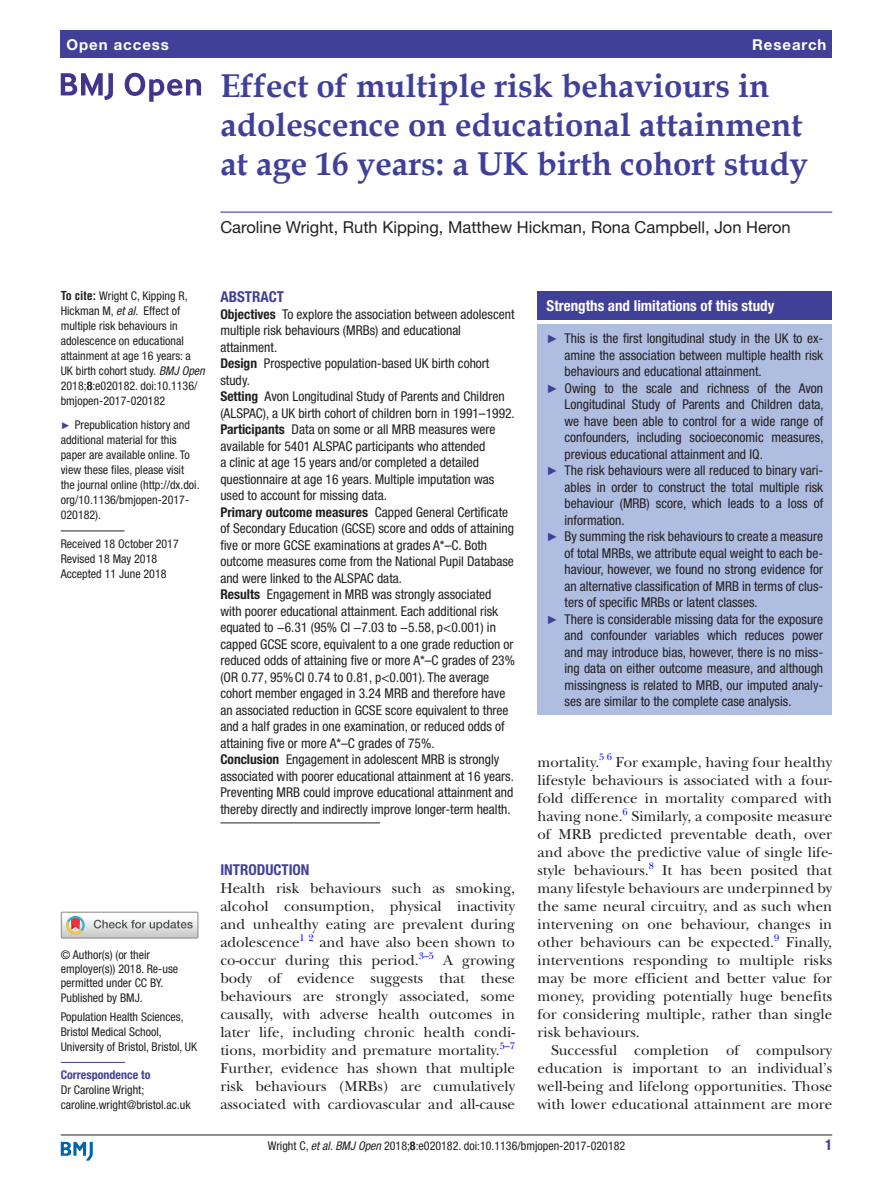
<style>
.page{position:relative;width:893px;height:1191px;background:#fff}
.page>*{position:absolute;margin:0;border:0;box-sizing:border-box;transform-origin:0 0}
.t1{font:700 33px/39px "Book Antiqua";color:#414099}
.t2{font:16.5px "Helvetica Neue LT Std";color:#231f20}
.t3{font:15px/18px "New Baskerville";color:#231f20;text-align:justify}
.t4{font:700 condensed 15px "Helvetica Neue LT Std";color:#fff}
.t5{font:700 condensed 15px "Helvetica Neue LT Std";color:#414099}
.t6{font:700 15px "Helvetica Neue LT Std";letter-spacing:.065em;color:#fff}
.t7{font:condensed 13.5px/16.5px "Helvetica Neue LT Std";color:#231f20}
.t8{font:condensed 12px/15px "Helvetica Neue LT Std";color:#231f20}
.t9{font:700 condensed 12px "Helvetica Neue LT Std";color:#414099}
.t10{font:9.9px "New Baskerville";color:#00f}
.s1{font-family:"Helvetica LT Std";font-weight:700}
.s2{font-style:italic}
.s3{font-weight:700}
.s4{font-family:"Arial";font-stretch:normal;font-size:9.75px;color:#414099}
.s5{font-family:"Arial";font-stretch:normal;font-size:12px;color:#414099}
</style>
<div class="page">
<hr style="left:61px;top:1134px;width:771px;height:1px;background:#231f20">
<svg style="left:61px;top:1141px;width:32px;height:19px"></svg>
<div style="left:61px;top:31px;width:771px;height:27px;background:#414099"></div>
<hr style="left:220px;top:211px;width:612px;height:2px;background:#414099">
<hr style="left:61px;top:530px;width:64px;height:1px;background:#231f20">
<hr style="left:61px;top:1062px;width:64px;height:1px;background:#414099">
<svg style="left:61px;top:73px;width:52px;height:27px"></svg>
<svg style="left:125px;top:73px;width:76px;height:29px"></svg>
<div style="left:61px;top:911px;width:138px;height:27px;border:1px solid #969090"></div>
<svg style="left:61px;top:912px;width:137px;height:26px"></svg>
<hr style="left:220px;top:822px;width:160px;height:1px;background:#231f20">
<div style="left:538px;top:292px;width:294px;height:28px;background:#414099"></div>
<div style="left:538px;top:324px;width:294px;height:391px;background:#afbde1"></div>
<p class="t6" style="left:66px;top:35px;width:104px">Open access</p>
<p class="t6" style="left:752px;top:35px;width:76px">Research</p>
<h1 class="t1" style="left:220px;top:66px;width:589px">Effect of multiple risk behaviours in adolescence on educational attainment at age 16 years: a UK birth cohort study</h1>
<p class="t2" style="left:220px;top:218px;width:572px">Caroline Wright, Ruth Kipping, Matthew Hickman, Rona Campbell, Jon Heron</p>
<p class="t8" style="left:61px;top:288px;width:146px"><span class="s1">To cite:</span> Wright C, Kipping R,<br>Hickman M, <span class="s2">et al</span>. Effect of multiple risk behaviours in adolescence on educational attainment at age 16 years: a<br>UK birth cohort study. <span class="s2">BMJ Open<br></span>2018;<span class="s3">8</span>:e020182. doi:10.1136/ bmjopen-2017-020182</p>
<p class="t8" style="left:61px;top:417px;width:140px"><span class="s4">►</span> Prepublication history and additional material for this paper are available online. To view these files, please visit the journal online (http://dx.doi. org/10.1136/bmjopen-2017-<br>020182).</p>
<p class="t8" style="left:61px;top:536px;width:120px">Received 18 October 2017<br>Revised 18 May 2018<br>Accepted 11 June 2018</p>
<p class="t8" style="left:61px;top:947px;width:119px;line-height:14.4px">© Author(s) (or their employer(s)) 2018. Re-use permitted under CC BY.<br>Published by BMJ.</p>
<p class="t8" style="left:61px;top:1009px;width:138px">Population Health Sciences,<br>Bristol Medical School,<br>University of Bristol, Bristol, UK</p>
<p class="t9" style="left:61px;top:1067px;width:91px">Correspondence to</p>
<p class="t8" style="left:61px;top:1082px;width:131px">Dr Caroline Wright; caroline.wright@bristol.ac.uk</p>
<p class="t5" style="left:220px;top:288px;width:65px">Abstract</p>
<p class="t7" style="left:220px;top:306px;width:296px"><span class="s3">Objectives</span> To explore the association between adolescent multiple risk behaviours (MRBs) and educational attainment.<br><span class="s3">Design</span> Prospective population-based UK birth cohort study.<br><span class="s3">Setting</span> Avon Longitudinal Study of Parents and Children (ALSPAC), a UK birth cohort of children born in 1991–1992.<br><span class="s3">Participants</span> Data on some or all MRB measures were available for 5401 ALSPAC participants who attended<br>a clinic at age 15 years and/or completed a detailed questionnaire at age 16 years. Multiple imputation was used to account for missing data.<br><span class="s3">Primary outcome measures</span> Capped General Certificate of Secondary Education (GCSE) score and odds of attaining five or more GCSE examinations at grades A*–C. Both outcome measures come from the National Pupil Database and were linked to the ALSPAC data.<br><span class="s3">Results</span> Engagement in MRB was strongly associated with poorer educational attainment. Each additional risk equated to −6.31 (95% CI −7.03 to −5.58, p&lt;0.001) in capped GCSE score, equivalent to a one grade reduction or reduced odds of attaining five or more A*–C grades of 23% (OR 0.77, 95%CI 0.74 to 0.81, p&lt;0.001). The average cohort member engaged in 3.24 MRB and therefore have an associated reduction in GCSE score equivalent to three and a half grades in one examination, or reduced odds of attaining five or more A*–C grades of 75%.<br><span class="s3">Conclusion</span> Engagement in adolescent MRB is strongly associated with poorer educational attainment at 16 years.<br>Preventing MRB could improve educational attainment and thereby directly and indirectly improve longer-term health.</p>
<p class="t5" style="left:220px;top:861px;width:91px">Introduction</p>
<p class="t3" style="left:220px;top:879px;width:296px">Health risk behaviours such as smoking, alcohol consumption, physical inactivity and unhealthy eating are prevalent during adolescence</p>
<p class="t10" style="left:300px;top:931px;width:16px">1 2</p>
<p class="t3" style="left:220px;top:933px;width:296px;text-indent:99px">and have also been shown to co-occur during this period.</p>
<p class="t10" style="left:419px;top:949px;width:17px">3–5</p>
<p class="t3" style="left:220px;top:951px;width:296px;text-indent:223px">A growing body of evidence suggests that these behaviours are strongly associated, some causally, with adverse health outcomes in later life, including chronic health condi&shy;tions, morbidity and premature mortality.</p>
<p class="t10" style="left:500px;top:1039px;width:17px">5–7</p>
<p class="t3" style="left:220px;top:1059px;width:296px">Further, evidence has shown that multiple risk behaviours (MRBs) are cumulatively associated with cardiovascular and all-cause</p>
<p class="t4" style="left:547px;top:297px;width:229px">Strengths and limitations of this study</p>
<p class="t7" style="left:547px;top:330px;width:278px"><span class="s5">►</span> This is the first longitudinal study in the UK to ex-</p>
<p class="t7" style="left:565px;top:346px;width:260px">amine the association between multiple health risk</p>
<p class="t7" style="left:565px;top:363px;width:199px">behaviours and educational attainment.</p>
<p class="t7" style="left:547px;top:379px;width:278px"><span class="s5">►</span> Owing to the scale and richness of the Avon</p>
<p class="t7" style="left:565px;top:396px;width:261px">Longitudinal Study of Parents and Children data,</p>
<p class="t7" style="left:565px;top:412px;width:260px">we have been able to control for a wide range of</p>
<p class="t7" style="left:565px;top:429px;width:261px">confounders, including socioeconomic measures,</p>
<p class="t7" style="left:565px;top:445px;width:200px">previous educational attainment and IQ.</p>
<p class="t7" style="left:547px;top:462px;width:278px"><span class="s5">►</span> The risk behaviours were all reduced to binary vari-</p>
<p class="t7" style="left:565px;top:478px;width:260px">ables in order to construct the total multiple risk</p>
<p class="t7" style="left:565px;top:495px;width:260px">behaviour (MRB) score, which leads to a loss of</p>
<p class="t7" style="left:565px;top:511px;width:62px">information.</p>
<p class="t7" style="left:547px;top:528px;width:278px"><span class="s5">►</span> By summing the risk behaviours to create a measure</p>
<p class="t7" style="left:565px;top:544px;width:260px">of total MRBs, we attribute equal weight to each be-</p>
<p class="t7" style="left:565px;top:561px;width:260px">haviour, however, we found no strong evidence for</p>
<p class="t7" style="left:565px;top:577px;width:260px">an alternative classification of MRB in terms of clus-</p>
<p class="t7" style="left:565px;top:594px;width:195px">ters of specific MRBs or latent classes.</p>
<p class="t7" style="left:547px;top:610px;width:278px"><span class="s5">►</span> There is considerable missing data for the exposure</p>
<p class="t7" style="left:565px;top:627px;width:260px">and confounder variables which reduces power</p>
<p class="t7" style="left:565px;top:643px;width:260px">and may introduce bias, however, there is no miss-</p>
<p class="t7" style="left:565px;top:660px;width:260px">ing data on either outcome measure, and although</p>
<p class="t7" style="left:565px;top:676px;width:260px">missingness is related to MRB, our imputed analy-</p>
<p class="t7" style="left:565px;top:693px;width:229px">ses are similar to the complete case analysis.</p>
<p class="t3" style="left:538px;top:753px;width:296px">mortality.<sup>5</sup> <sup>6</sup> For example, having four healthy lifestyle behaviours is associated with a four&shy;fold difference in mortality compared with having none.</p>
<p class="t10" style="left:623px;top:805px;width:7px">6</p>
<p class="t3" style="left:538px;top:807px;width:296px;text-indent:94px">Similarly, a composite measure of MRB predicted preventable death, over and above the predictive value of single life&shy;style behaviours.</p>
<p class="t10" style="left:649px;top:859px;width:7px">8</p>
<p class="t3" style="left:538px;top:861px;width:296px;text-indent:125px">It has been posited that many lifestyle behaviours are underpinned by the same neural circuitry, and as such when intervening on one behaviour, changes in other behaviours can be expected.</p>
<p class="t10" style="left:774px;top:931px;width:7px">9</p>
<p class="t3" style="left:538px;top:933px;width:296px;text-indent:249px">Finally, interventions responding to multiple risks may be more efficient and better value for money, providing potentially huge benefits for considering multiple, rather than single risk behaviours.</p>
<p class="t3" style="left:538px;top:1041px;width:296px;text-indent:14px">Successful completion of compulsory education is important to an individual’s well-being and lifelong opportunities. Those with lower educational attainment are more</p>
<p class="t8" style="left:268px;top:1137px;width:359px">Wright C, <span class="s2">et al</span>. <span class="s2">BMJ Open</span> 2018;<span class="s3">8</span>:e020182. doi:10.1136/bmjopen-2017-020182</p>
<p class="t5" style="left:825px;top:1135px;width:9px">1</p>
</div>
